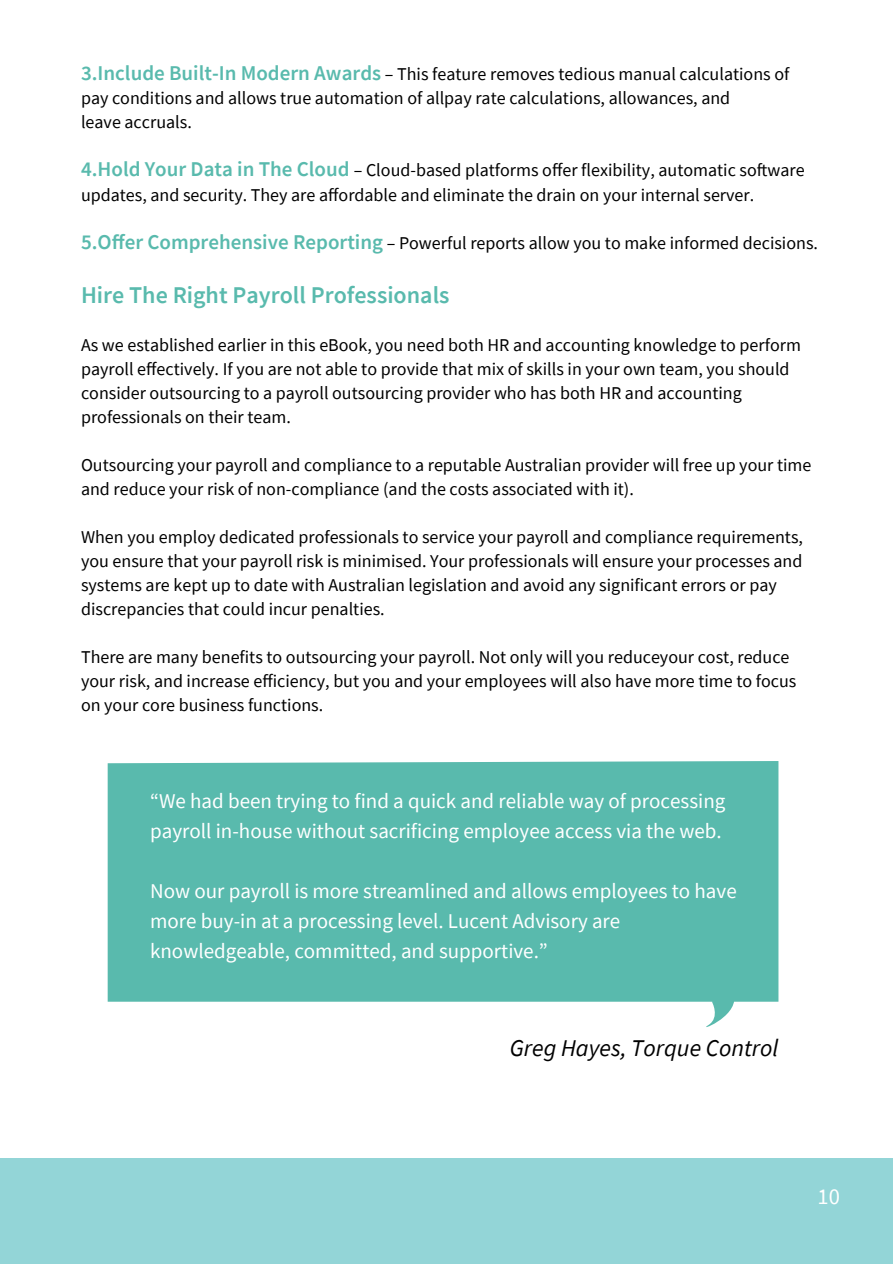
<style>
.page{position:relative;width:893px;height:1264px;background:#fff}
.page>*{position:absolute;margin:0;border:0;box-sizing:border-box;transform-origin:0 0}
.t1{font:600 24px "Source Sans Pro";color:#59baad}
.t2{font:italic 24px "Source Sans Pro";color:#000}
.t3{font:22.5px "Source Sans Pro";color:#fff}
.t4{font:21px/30px "Source Sans Pro";color:#fff}
.t5{font:18px/24px "Source Sans Pro";color:#000}
.s1{font-weight:600;font-size:21px;color:#59baad}
</style>
<div class="page">
<div style="left:0;top:1158px;width:892px;height:105px;background:#93d5d7"></div>
<svg style="left:696px;top:1001px;width:40px;height:26px"></svg>
<div style="left:108px;top:761px;width:670px;height:240px;background:#59baad"></div>
<p class="t5" style="left:81px;top:62px;width:709px"><span class="s1">3.Include Built-In Modern Awards</span> – This feature removes tedious manual calculations of pay conditions and allows true automation of allpay rate calculations, allowances, and<br>leave accruals.</p>
<p class="t5" style="left:81px;top:158px;width:725px"><span class="s1">4.Hold Your Data in The Cloud</span> – Cloud-based platforms offer flexibility, automatic software updates, and security. They are affordable and eliminate the drain on your internal server.</p>
<p class="t5" style="left:81px;top:230px;width:738px"><span class="s1">5.Offer Comprehensive Reporting</span> – Powerful reports allow you to make informed decisions.</p>
<h1 class="t1" style="left:81px;top:279px;width:370px">Hire The Right Payroll Professionals</h1>
<p class="t5" style="left:81px;top:332px;width:721px">As we established earlier in this eBook, you need both HR and accounting knowledge to perform payroll effectively. If you are not able to provide that mix of skills in your own team, you should consider outsourcing to a payroll outsourcing provider who has both HR and accounting professionals on their team.</p>
<p class="t5" style="left:81px;top:452px;width:732px">Outsourcing your payroll and compliance to a reputable Australian provider will free up your time and reduce your risk of non-compliance (and the costs associated with it).</p>
<p class="t5" style="left:81px;top:524px;width:723px">When you employ dedicated professionals to service your payroll and compliance requirements, you ensure that your payroll risk is minimised. Your professionals will ensure your processes and systems are kept up to date with Australian legislation and avoid any significant errors or pay discrepancies that could incur penalties.</p>
<p class="t5" style="left:81px;top:644px;width:716px">There are many benefits to outsourcing your payroll. Not only will you reduceyour cost, reduce your risk, and increase efficiency, but you and your employees will also have more time to focus on your core business functions.</p>
<p class="t4" style="left:150px;top:785px;width:577px">“We had been trying to find a quick and reliable way of processing payroll in-house without sacrificing employee access via the web.</p>
<p class="t4" style="left:150px;top:875px;width:588px">Now our payroll is more streamlined and allows employees to have more buy-in at a processing level. Lucent Advisory are knowledgeable, committed, and supportive.”</p>
<h1 class="t2" style="left:509px;top:1032px;width:270px">Greg Hayes, Torque Control</h1>
<p class="t3" style="left:817px;top:1181px;width:24px">10</p>
</div>
